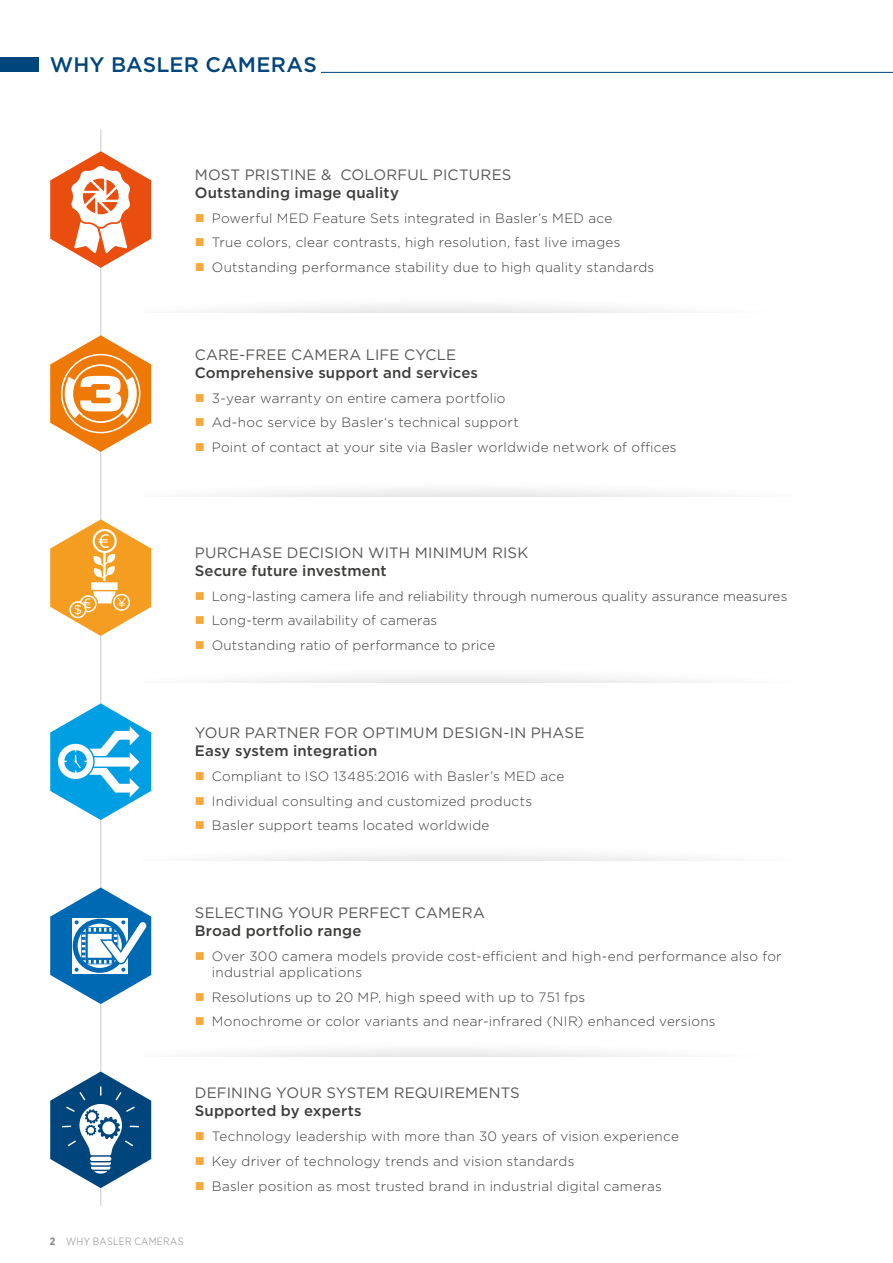
<style>
.page{position:relative;width:893px;height:1263px;background:#fff}
.page>*{position:absolute;margin:0;border:0;box-sizing:border-box;transform-origin:0 0}
.t1{font:500 21px "Gotham";letter-spacing:.01em;color:#00457c}
.t2{font:15px "Gotham";letter-spacing:.015em;color:#575756}
.t3{font:500 15px "Gotham";letter-spacing:.01em;color:#3c3c3b}
.t4{font:14.7px "Myriad Pro";color:#fff}
.t5{font:300 13.5px/24.8px "Gotham";letter-spacing:.02em;color:#3c3c3b}
.t6{font:12.75px "Gotham";color:#fff}
.t7{font:300 10.5px "Gotham Narrow";letter-spacing:.035em;color:#878787}
.s1{font-weight:700}
</style>
<div class="page">
<hr style="left:50px;top:72px;width:843px;height:1px;background:#00457c">
<div style="left:0;top:57px;width:38px;height:15px;background:#00457c"></div>
<div style="left:46px;top:51px;width:275px;height:25px;background:#fff"></div>
<hr style="left:100px;top:130px;width:1px;height:1075px;background:#dadada">
<div style="left:144px;top:295px;width:648px;height:17px;background:linear-gradient(to right,#f9f9f9,#fcfcfc)"></div>
<div style="left:144px;top:479px;width:648px;height:17px;background:linear-gradient(to right,#fafafa,#fbfbfb)"></div>
<svg style="left:214px;top:676px;width:487px;height:7px"></svg>
<svg style="left:213px;top:854px;width:489px;height:7px"></svg>
<div style="left:144px;top:1039px;width:638px;height:17px;background:linear-gradient(to right,#faf9fa,#fcfcfc)"></div>
<svg style="left:50px;top:335px;width:101px;height:117px"></svg>
<svg style="left:50px;top:519px;width:101px;height:117px"></svg>
<div style="left:81px;top:597px;width:14px;height:14px;background:#f59d21;border-radius:50%"></div>
<svg style="left:69px;top:601px;width:17px;height:17px"></svg>
<div style="left:71px;top:603px;width:14px;height:14px;background:#f59d21;border-radius:50%"></div>
<svg style="left:50px;top:703px;width:101px;height:117px"></svg>
<svg style="left:50px;top:887px;width:101px;height:117px"></svg>
<svg style="left:50px;top:1071px;width:101px;height:117px"></svg>
<svg style="left:50px;top:151px;width:101px;height:117px"></svg>
<h1 class="t1" style="left:50px;top:51px;width:268px">WHY BASLER CAMERAS</h1>
<p class="t2" style="left:195px;top:165px;width:318px">MOST PRISTINE &amp; COLORFUL PICTURES</p>
<p class="t3" style="left:195px;top:183px;width:206px">Outstanding image quality</p>
<p class="t5" style="left:212px;top:205px;width:444px">Powerful MED Feature Sets integrated in Basler’s MED ace<br>True colors, clear contrasts, high resolution, fast live images<br>Outstanding performance stability due to high quality standards</p>
<p class="t2" style="left:195px;top:345px;width:263px">CARE-FREE CAMERA LIFE CYCLE</p>
<p class="t3" style="left:195px;top:363px;width:285px">Comprehensive support and services</p>
<p class="t5" style="left:212px;top:385px;width:466px">3-year warranty on entire camera portfolio<br>Ad-hoc service by Basler‘s technical support<br>Point of contact at your site via Basler worldwide network of offices</p>
<p class="t4" style="left:83px;top:594px;width:9px">€</p>
<p class="t6" style="left:117px;top:594px;width:10px">¥</p>
<p class="t6" style="left:74px;top:601px;width:10px">$</p>
<p class="t2" style="left:195px;top:543px;width:335px">PURCHASE DECISION WITH MINIMUM RISK</p>
<p class="t3" style="left:195px;top:561px;width:193px">Secure future investment</p>
<p class="t5" style="left:212px;top:583px;width:577px">Long-lasting camera life and reliability through numerous quality assurance measures<br>Long-term availability of cameras<br>Outstanding ratio of performance to price</p>
<p class="t2" style="left:195px;top:723px;width:391px">YOUR PARTNER FOR OPTIMUM DESIGN-IN PHASE</p>
<p class="t3" style="left:195px;top:741px;width:184px">Easy system integration</p>
<p class="t5" style="left:212px;top:763px;width:354px">Compliant to ISO 13485:2016 with Basler’s MED ace<br>Individual consulting and customized products<br>Basler support teams located worldwide</p>
<p class="t2" style="left:195px;top:903px;width:292px">SELECTING YOUR PERFECT CAMERA</p>
<p class="t3" style="left:195px;top:921px;width:168px">Broad portfolio range</p>
<p class="t5" style="left:212px;top:947px;width:571px;line-height:16.2px">Over 300 camera models provide cost-efficient and high-end performance also for industrial applications</p>
<p class="t5" style="left:212px;top:984px;width:505px">Resolutions up to 20 MP, high speed with up to 751 fps<br>Monochrome or color variants and near-infrared (NIR) enhanced versions</p>
<p class="t2" style="left:195px;top:1083px;width:327px">DEFINING YOUR SYSTEM REQUIREMENTS</p>
<p class="t3" style="left:195px;top:1101px;width:168px">Supported by experts</p>
<p class="t5" style="left:212px;top:1123px;width:469px">Technology leadership with more than 30 years of vision experience<br>Key driver of technology trends and vision standards<br>Basler position as most trusted brand in industrial digital cameras</p>
<p class="t7" style="left:50px;top:1235px;width:135px"><span class="s1">2</span> WHY BASLER CAMERAS</p>
</div>
